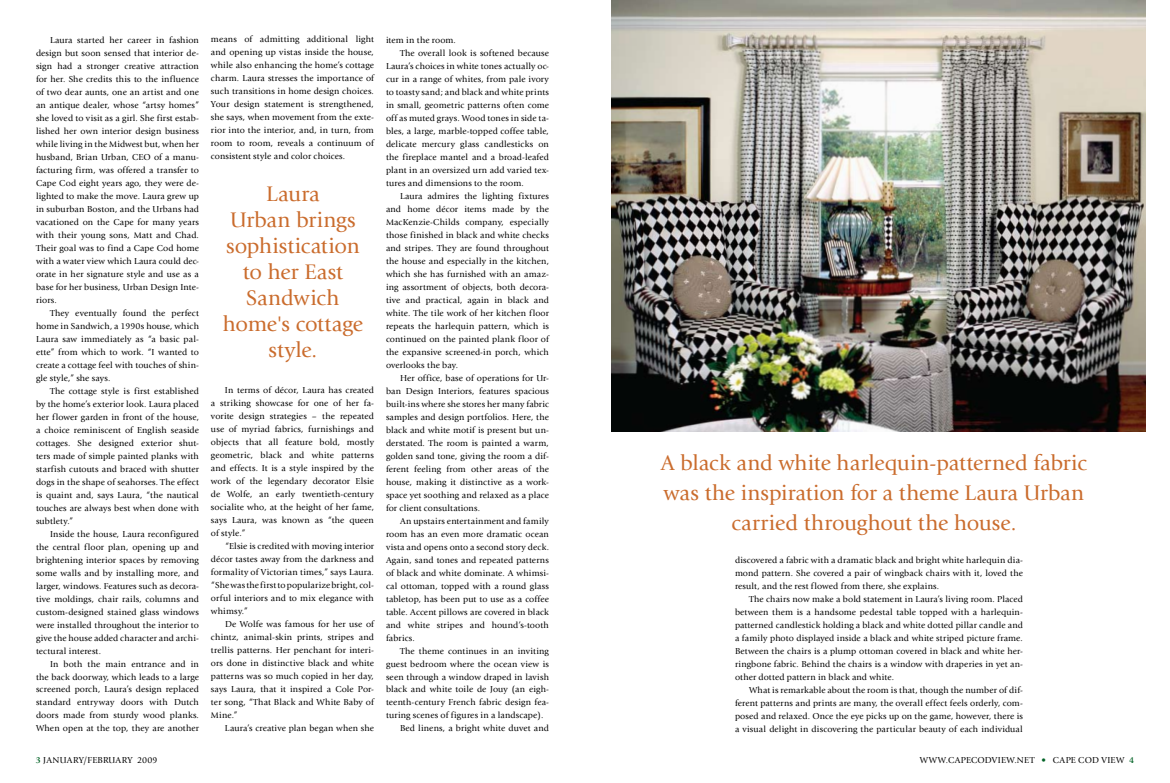
<style>
.page{position:relative;width:1170px;height:783px;background:#fff}
.page>*{position:absolute;margin:0;border:0;box-sizing:border-box;transform-origin:0 0}
.t1{font:22px/26px "Giovanni";color:#ca6c2d;text-align:center}
.t2{font:9px/13px "Giovanni";letter-spacing:.015em;color:#000;text-align:justify}
.t3{font:9px "Giovanni";letter-spacing:.035em;color:#000}
.s1{font-weight:700;color:#006225}
.s2{color:#006225}
</style>
<div class="page">
<img style="left:611px;top:0;width:535px;height:432px">
<p class="t2" style="left:36px;top:33px;width:165px;text-indent:14px">Laura started her career in fashion design but soon sensed that interior de&shy;sign had a stronger creative attraction for her. She credits this to the influence of two dear aunts, one an artist and one an antique dealer, whose “artsy homes” she loved to visit as a girl. She first estab&shy;lished her own interior design business while living in the Midwest but, when her husband, Brian Urban, CEO of a manu&shy;facturing firm, was offered a transfer to Cape Cod eight years ago, they were de&shy;lighted to make the move. Laura grew up in suburban Boston, and the Urbans had vacationed on the Cape for many years with their young sons, Matt and Chad.<br>Their goal was to find a Cape Cod home with a water view which Laura could dec&shy;orate in her signature style and use as a base for her business, Urban Design Inte&shy;riors.</p>
<p class="t2" style="left:36px;top:306px;width:165px;text-indent:14px">They eventually found the perfect home in Sandwich, a 1990s house, which Laura saw immediately as “a basic pal&shy;ette” from which to work. “I wanted to create a cottage feel with touches of shin&shy;gle style,” she says.</p>
<p class="t2" style="left:36px;top:384px;width:165px;text-indent:14px">The cottage style is first established by the home’s exterior look. Laura placed her flower garden in front of the house, a choice reminiscent of English seaside cottages. She designed exterior shut&shy;ters made of simple painted planks with starfish cutouts and braced with shutter dogs in the shape of seahorses. The effect is quaint and, says Laura, “the nautical touches are always best when done with subtlety.”</p>
<p class="t2" style="left:36px;top:527px;width:165px;text-indent:14px">Inside the house, Laura reconfigured the central floor plan, opening up and brightening interior spaces by removing some walls and by installing more, and larger, windows. Features such as decora&shy;tive moldings, chair rails, columns and custom-designed stained glass windows were installed throughout the interior to give the house added character and archi&shy;tectural interest.</p>
<p class="t2" style="left:36px;top:657px;width:165px;text-indent:14px">In both the main entrance and in the back doorway, which leads to a large screened porch, Laura’s design replaced standard entryway doors with Dutch doors made from sturdy wood planks.<br>When open at the top, they are another</p>
<p class="t2" style="left:211px;top:33px;width:164px">means of admitting additional light and opening up vistas inside the house, while also enhancing the home’s cottage charm. Laura stresses the importance of such transitions in home design choices.<br>Your design statement is strengthened, she says, when movement from the exte&shy;rior into the interior, and, in turn, from room to room, reveals a continuum of consistent style and color choices.</p>
<h1 class="t1" style="left:223px;top:181px;width:142px">Laura<br>Urban brings sophistication to her East<br>Sandwich home's cottage style.</h1>
<p class="t2" style="left:211px;top:384px;width:165px;text-indent:14px">In terms of décor, Laura has created a striking showcase for one of her fa&shy;vorite design strategies – the repeated use of myriad fabrics, furnishings and objects that all feature bold, mostly geometric, black and white patterns and effects. It is a style inspired by the work of the legendary decorator Elsie de Wolfe, an early twentieth-century socialite who, at the height of her fame, says Laura, was known as “the queen of style.”</p>
<p class="t2" style="left:211px;top:540px;width:164px;text-indent:14px">“Elsie is credited with moving interior décor tastes away from the darkness and formality of Victorian times,” says Laura. “She was the first to popularize bright, col&shy;orful interiors and to mix elegance with whimsy.”</p>
<p class="t2" style="left:211px;top:618px;width:165px;text-indent:14px">De Wolfe was famous for her use of chintz, animal-skin prints, stripes and trellis patterns. Her penchant for interi&shy;ors done in distinctive black and white patterns was so much copied in her day, says Laura, that it inspired a Cole Por&shy;ter song, “That Black and White Baby of Mine.”</p>
<p class="t2" style="left:225px;top:722px;width:151px">Laura’s creative plan began when she</p>
<p class="t2" style="left:386px;top:33px;width:71px">item in the room.</p>
<p class="t2" style="left:400px;top:46px;width:151px">The overall look is softened because</p>
<p class="t2" style="left:386px;top:59px;width:164px">Laura’s choices in white tones actually oc-</p>
<p class="t2" style="left:386px;top:72px;width:164px">cur in a range of whites, from pale ivory</p>
<p class="t2" style="left:386px;top:85px;width:164px">to toasty sand; and black and white prints</p>
<p class="t2" style="left:386px;top:98px;width:164px">in small, geometric patterns often come</p>
<p class="t2" style="left:386px;top:111px;width:164px">off as muted grays. Wood tones in side ta-</p>
<p class="t2" style="left:386px;top:124px;width:164px">bles, a large, marble-topped coffee table,</p>
<p class="t2" style="left:386px;top:137px;width:164px">delicate mercury glass candlesticks on</p>
<p class="t2" style="left:386px;top:150px;width:164px">the fireplace mantel and a broad-leafed</p>
<p class="t2" style="left:386px;top:163px;width:164px">plant in an oversized urn add varied tex-</p>
<p class="t2" style="left:386px;top:176px;width:139px">tures and dimensions to the room.</p>
<p class="t2" style="left:400px;top:189px;width:151px">Laura admires the lighting fixtures</p>
<p class="t2" style="left:386px;top:202px;width:164px">and home décor items made by the</p>
<p class="t2" style="left:386px;top:215px;width:164px">MacKenzie-Childs company, especially</p>
<p class="t2" style="left:386px;top:228px;width:164px">those finished in black and white checks</p>
<p class="t2" style="left:386px;top:241px;width:164px">and stripes. They are found throughout</p>
<p class="t2" style="left:386px;top:254px;width:164px">the house and especially in the kitchen,</p>
<p class="t2" style="left:386px;top:267px;width:164px">which she has furnished with an amaz-</p>
<p class="t2" style="left:386px;top:280px;width:164px">ing assortment of objects, both decora-</p>
<p class="t2" style="left:386px;top:293px;width:164px">tive and practical, again in black and</p>
<p class="t2" style="left:386px;top:306px;width:164px">white. The tile work of her kitchen floor</p>
<p class="t2" style="left:386px;top:319px;width:164px">repeats the harlequin pattern, which is</p>
<p class="t2" style="left:386px;top:332px;width:164px">continued on the painted plank floor of</p>
<p class="t2" style="left:386px;top:345px;width:164px">the expansive screened-in porch, which</p>
<p class="t2" style="left:386px;top:358px;width:74px">overlooks the bay.</p>
<p class="t2" style="left:400px;top:371px;width:151px">Her office, base of operations for Ur-</p>
<p class="t2" style="left:386px;top:384px;width:164px">ban Design Interiors, features spacious</p>
<p class="t2" style="left:386px;top:397px;width:164px">built-ins where she stores her many fabric</p>
<p class="t2" style="left:386px;top:410px;width:164px">samples and design portfolios. Here, the</p>
<p class="t2" style="left:386px;top:423px;width:164px">black and white motif is present but un-</p>
<p class="t2" style="left:386px;top:436px;width:164px">derstated. The room is painted a warm,</p>
<p class="t2" style="left:386px;top:449px;width:164px">golden sand tone, giving the room a dif-</p>
<p class="t2" style="left:386px;top:462px;width:165px">ferent feeling from other areas of the</p>
<p class="t2" style="left:386px;top:475px;width:164px">house, making it distinctive as a work-</p>
<p class="t2" style="left:386px;top:488px;width:164px">space yet soothing and relaxed as a place</p>
<p class="t2" style="left:386px;top:501px;width:96px">for client consultations.</p>
<p class="t2" style="left:400px;top:514px;width:150px">An upstairs entertainment and family</p>
<p class="t2" style="left:386px;top:527px;width:164px">room has an even more dramatic ocean</p>
<p class="t2" style="left:386px;top:540px;width:164px">vista and opens onto a second story deck.</p>
<p class="t2" style="left:386px;top:553px;width:164px">Again, sand tones and repeated patterns</p>
<p class="t2" style="left:386px;top:566px;width:164px">of black and white dominate. A whimsi-</p>
<p class="t2" style="left:386px;top:579px;width:164px">cal ottoman, topped with a round glass</p>
<p class="t2" style="left:386px;top:592px;width:165px">tabletop, has been put to use as a coffee</p>
<p class="t2" style="left:386px;top:605px;width:164px">table. Accent pillows are covered in black</p>
<p class="t2" style="left:386px;top:618px;width:164px">and white stripes and hound’s-tooth</p>
<p class="t2" style="left:386px;top:631px;width:30px">fabrics.</p>
<p class="t2" style="left:400px;top:644px;width:150px">The theme continues in an inviting</p>
<p class="t2" style="left:386px;top:657px;width:165px">guest bedroom where the ocean view is</p>
<p class="t2" style="left:386px;top:670px;width:164px">seen through a window draped in lavish</p>
<p class="t2" style="left:386px;top:683px;width:164px">black and white toile de Jouy (an eigh-</p>
<p class="t2" style="left:386px;top:696px;width:164px">teenth-century French fabric design fea-</p>
<p class="t2" style="left:386px;top:709px;width:159px">turing scenes of figures in a landscape).</p>
<p class="t2" style="left:400px;top:722px;width:150px">Bed linens, a bright white duvet and</p>
<h1 class="t1" style="left:661px;top:448px;width:427px;line-height:30px">A black and white harlequin-patterned fabric was the inspiration for a theme Laura Urban carried throughout the house.</h1>
<p class="t2" style="left:735px;top:553px;width:290px">discovered a fabric with a dramatic black and bright white harlequin dia&shy;mond pattern. She covered a pair of wingback chairs with it, loved the result, and the rest flowed from there, she explains.</p>
<p class="t2" style="left:735px;top:592px;width:290px;text-indent:14px">The chairs now make a bold statement in Laura’s living room. Placed between them is a handsome pedestal table topped with a harlequin&shy;patterned candlestick holding a black and white dotted pillar candle and a family photo displayed inside a black and white striped picture frame.<br>Between the chairs is a plump ottoman covered in black and white her&shy;ringbone fabric. Behind the chairs is a window with draperies in yet an&shy;other dotted pattern in black and white.</p>
<p class="t2" style="left:735px;top:683px;width:290px;text-indent:14px">What is remarkable about the room is that, though the number of dif&shy;ferent patterns and prints are many, the overall effect feels orderly, com&shy;posed and relaxed. Once the eye picks up on the game, however, there is a visual delight in discovering the particular beauty of each individual</p>
<p class="t2" style="left:36px;top:753px;width:123px"><span class="s1">3</span> JANUARY/FEBRUARY 2009</p>
<p class="t3" style="left:920px;top:755px;width:216px">WWW.CAPECODVIEW.NET <span class="s2">•</span> CAPE COD VIEW <span class="s1">4</span></p>
</div>
